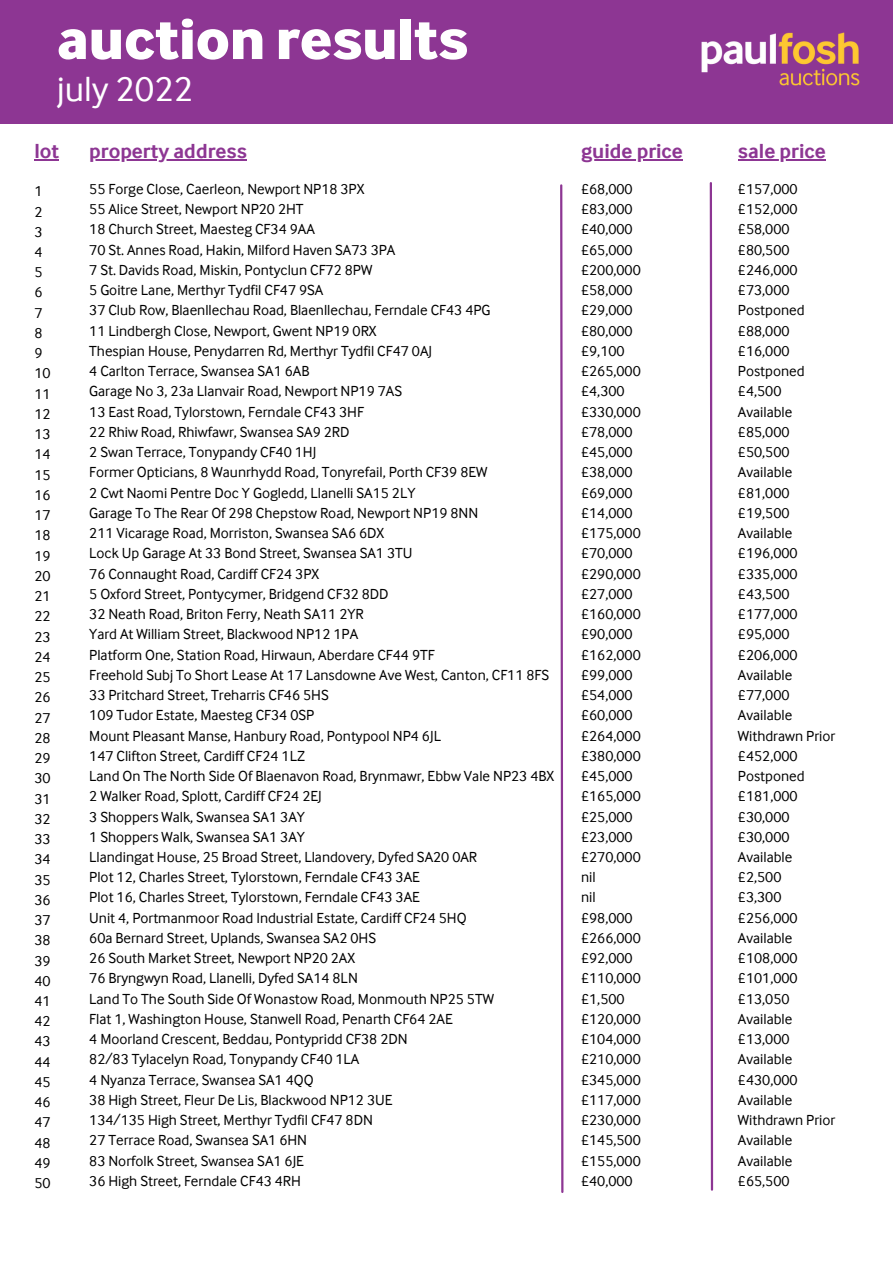
<style>
.page{position:relative;width:893px;height:1264px;background:#fff}
.page>*{position:absolute;margin:0;border:0;box-sizing:border-box;transform-origin:0 0}
.t1{font:800 60px "Inter Face";color:#fff}
.t2{font:36px "Inter Face";color:#fff}
.t3{font:700 21px "Inter Face";color:#8d3693}
.t4{font:15px/20.2px "Inter Face";color:#000}
</style>
<div class="page">
<div style="left:0;top:0;width:892px;height:124px;background:#8d3693"></div>
<img style="left:701px;top:32px;width:159px;height:54px">
<hr style="left:89px;top:159px;width:158px;height:2px;background:#8d3693">
<svg style="left:560px;top:184px;width:4px;height:1009px"></svg>
<hr style="left:581px;top:159px;width:101px;height:2px;background:#8d3693">
<svg style="left:709px;top:182px;width:5px;height:1009px"></svg>
<hr style="left:738px;top:159px;width:87px;height:2px;background:#8d3693">
<hr style="left:34px;top:159px;width:25px;height:2px;background:#8d3693">
<h1 class="t1" style="left:57px;top:19px;width:412px">auction results</h1>
<h2 class="t2" style="left:57px;top:77px;width:137px">july 2022</h2>
<h3 class="t3" style="left:89px;top:144px;width:159px">property address</h3>
<h3 class="t3" style="left:581px;top:144px;width:103px">guide price</h3>
<h3 class="t3" style="left:738px;top:144px;width:89px">sale price</h3>
<p class="t4" style="left:581px;top:180px;width:61px">£68,000 £83,000 £40,000 £65,000 £200,000 £58,000 £29,000 £80,000 £9,100 £265,000 £4,300 £330,000 £78,000 £45,000 £38,000 £69,000 £14,000 £175,000 £70,000 £290,000 £27,000 £160,000 £90,000 £162,000 £99,000 £54,000 £60,000 £264,000 £380,000 £45,000 £165,000 £25,000 £23,000 £270,000 nil<br>nil £98,000 £266,000 £92,000 £110,000 £1,500 £120,000 £104,000 £210,000 £345,000 £117,000 £230,000 £145,500 £155,000 £40,000</p>
<p class="t4" style="left:738px;top:180px;width:99px">£157,000 £152,000 £58,000 £80,500 £246,000 £73,000<br>Postponed £88,000 £16,000<br>Postponed £4,500<br>Available £85,000 £50,500<br>Available £81,000 £19,500<br>Available £196,000 £335,000 £43,500 £177,000 £95,000 £206,000<br>Available £77,000<br>Available<br>Withdrawn Prior £452,000<br>Postponed £181,000 £30,000 £30,000<br>Available £2,500<br>£3,300 £256,000<br>Available £108,000 £101,000 £13,050<br>Available £13,000<br>Available £430,000<br>Available<br>Withdrawn Prior<br>Available<br>Available £65,500</p>
<h3 class="t3" style="left:34px;top:144px;width:26px">lot</h3>
<p class="t4" style="left:89px;top:180px;width:466px">55 Forge Close, Caerleon, Newport NP18 3PX<br>55 Alice Street, Newport NP20 2HT<br>18 Church Street, Maesteg CF34 9AA<br>70 St. Annes Road, Hakin, Milford Haven SA73 3PA<br>7 St. Davids Road, Miskin, Pontyclun CF72 8PW<br>5 Goitre Lane, Merthyr Tydfil CF47 9SA<br>37 Club Row, Blaenllechau Road, Blaenllechau, Ferndale CF43 4PG<br>11 Lindbergh Close, Newport, Gwent NP19 0RX<br>Thespian House, Penydarren Rd, Merthyr Tydfil CF47 0AJ<br>4 Carlton Terrace, Swansea SA1 6AB<br>Garage No 3, 23a Llanvair Road, Newport NP19 7AS<br>13 East Road, Tylorstown, Ferndale CF43 3HF<br>22 Rhiw Road, Rhiwfawr, Swansea SA9 2RD<br>2 Swan Terrace, Tonypandy CF40 1HJ<br>Former Opticians, 8 Waunrhydd Road, Tonyrefail, Porth CF39 8EW<br>2 Cwt Naomi Pentre Doc Y Gogledd, Llanelli SA15 2LY<br>Garage To The Rear Of 298 Chepstow Road, Newport NP19 8NN<br>211 Vicarage Road, Morriston, Swansea SA6 6DX<br>Lock Up Garage At 33 Bond Street, Swansea SA1 3TU<br>76 Connaught Road, Cardiff CF24 3PX<br>5 Oxford Street, Pontycymer, Bridgend CF32 8DD<br>32 Neath Road, Briton Ferry, Neath SA11 2YR<br>Yard At William Street, Blackwood NP12 1PA<br>Platform One, Station Road, Hirwaun, Aberdare CF44 9TF<br>Freehold Subj To Short Lease At 17 Lansdowne Ave West, Canton, CF11 8FS 33 Pritchard Street, Treharris CF46 5HS<br>109 Tudor Estate, Maesteg CF34 0SP<br>Mount Pleasant Manse, Hanbury Road, Pontypool NP4 6JL<br>147 Clifton Street, Cardiff CF24 1LZ<br>Land On The North Side Of Blaenavon Road, Brynmawr, Ebbw Vale NP23 4BX 2 Walker Road, Splott, Cardiff CF24 2EJ<br>3 Shoppers Walk, Swansea SA1 3AY<br>1 Shoppers Walk, Swansea SA1 3AY<br>Llandingat House, 25 Broad Street, Llandovery, Dyfed SA20 0AR<br>Plot 12, Charles Street, Tylorstown, Ferndale CF43 3AE<br>Plot 16, Charles Street, Tylorstown, Ferndale CF43 3AE<br>Unit 4, Portmanmoor Road Industrial Estate, Cardiff CF24 5HQ<br>60a Bernard Street, Uplands, Swansea SA2 0HS<br>26 South Market Street, Newport NP20 2AX<br>76 Bryngwyn Road, Llanelli, Dyfed SA14 8LN<br>Land To The South Side Of Wonastow Road, Monmouth NP25 5TW<br>Flat 1, Washington House, Stanwell Road, Penarth CF64 2AE<br>4 Moorland Crescent, Beddau, Pontypridd CF38 2DN<br>82/83 Tylacelyn Road, Tonypandy CF40 1LA<br>4 Nyanza Terrace, Swansea SA1 4QQ<br>38 High Street, Fleur De Lis, Blackwood NP12 3UE<br>134/135 High Street, Merthyr Tydfil CF47 8DN<br>27 Terrace Road, Swansea SA1 6HN<br>83 Norfolk Street, Swansea SA1 6JE<br>36 High Street, Ferndale CF43 4RH</p>
<p class="t4" style="left:34px;top:182px;width:18px">1<br>2<br>3<br>4<br>5<br>6<br>7<br>8<br>9<br>10<br>11<br>12<br>13<br>14<br>15<br>16<br>17<br>18<br>19<br>20<br>21<br>22<br>23<br>24<br>25<br>26<br>27<br>28<br>29<br>30<br>31<br>32<br>33<br>34<br>35<br>36<br>37<br>38<br>39<br>40<br>41<br>42<br>43<br>44<br>45<br>46<br>47<br>48<br>49<br>50</p>
</div>
